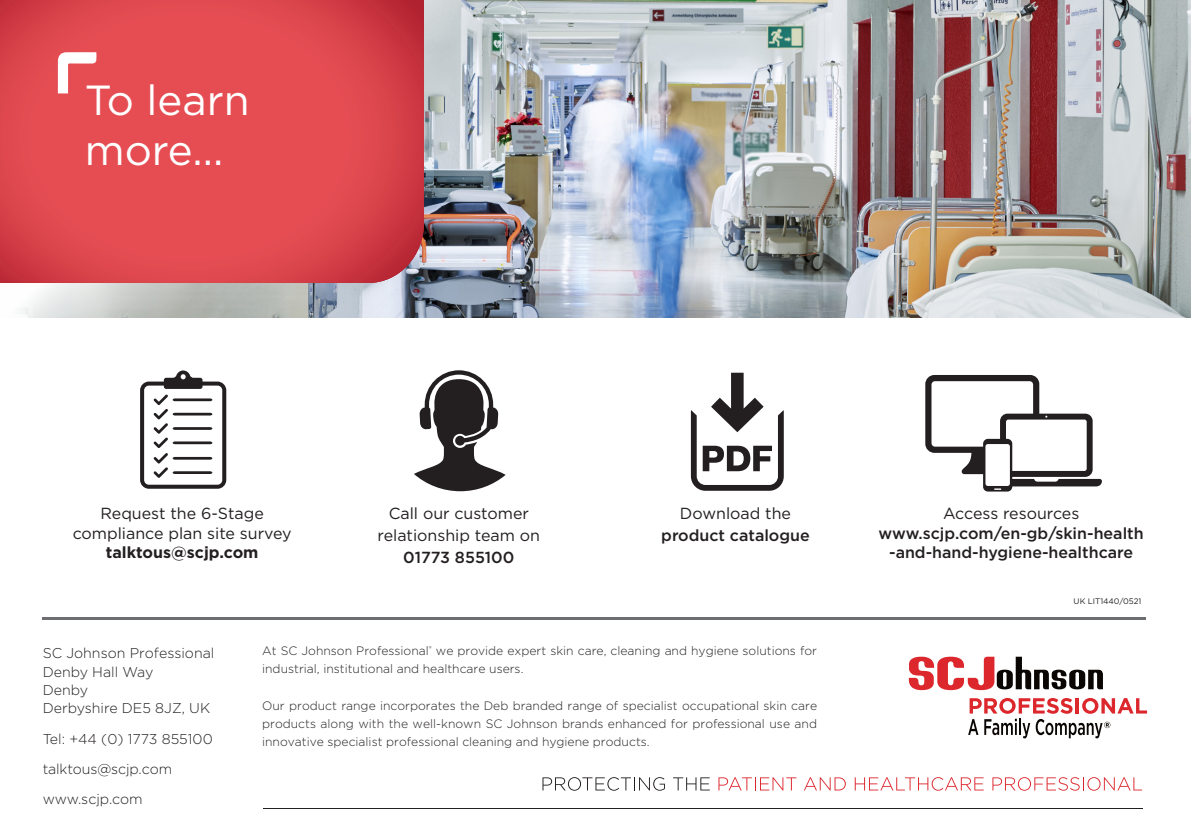
<style>
.page{position:relative;width:1191px;height:840px;background:#fff}
.page>*{position:absolute;margin:0;border:0;box-sizing:border-box;transform-origin:0 0}
.t1{font:42px/50.4px "Gotham";color:#fff}
.t2{font:16px/19.2px "Gotham";color:#231f20;text-align:center}
.t3{font:500 16px/19.2px "Gotham";color:#231f20;text-align:center}
.t4{font:700 16px "Gotham";color:#231f20}
.t5{font:300 14.2px/18.2px "Gotham";color:#231f20}
.t6{font:300 12.2px/18.2px "Gotham";color:#231f20}
.t7{font:8px "Gotham";color:#231f20}
</style>
<div class="page">
<img style="left:22px;top:0;width:1169px;height:317px">
<svg style="left:0;top:0;width:424px;height:283px"></svg>
<svg style="left:414px;top:370px;width:91px;height:121px"></svg>
<svg style="left:691px;top:372px;width:92px;height:118px"></svg>
<svg style="left:140px;top:370px;width:86px;height:118px"></svg>
<svg style="left:925px;top:375px;width:176px;height:116px"></svg>
<svg style="left:58px;top:52px;width:39px;height:41px"></svg>
<hr style="left:43px;top:617px;width:1103px;height:2px;background:#6d6e71">
<hr style="left:263px;top:807px;width:880px;height:1px;background:#231f20">
<svg style="left:542px;top:777px;width:123px;height:13px"></svg>
<svg style="left:673px;top:777px;width:37px;height:13px"></svg>
<svg style="left:718px;top:777px;width:78px;height:13px"></svg>
<svg style="left:804px;top:777px;width:42px;height:13px"></svg>
<svg style="left:854px;top:777px;width:129px;height:13px"></svg>
<svg style="left:992px;top:777px;width:150px;height:13px"></svg>
<svg style="left:908px;top:656px;width:195px;height:33px"></svg>
<svg style="left:968px;top:698px;width:179px;height:40px"></svg>
<h1 class="t1" style="left:85px;top:75px;width:166px">To learn more...</h1>
<h2 class="t2" style="left:73px;top:503px;width:220px">Request the 6-Stage compliance plan site survey</h2>
<h2 class="t4" style="left:106px;top:542px;width:154px">talktous@scjp.com</h2>
<h2 class="t2" style="left:377px;top:502px;width:164px;line-height:22px">Call our customer relationship team on</h2>
<h2 class="t3" style="left:403px;top:547px;width:113px">01773 855100</h2>
<h2 class="t2" style="left:680px;top:503px;width:113px">Download the</h2>
<h2 class="t3" style="left:661px;top:525px;width:150px">product catalogue</h2>
<p class="t5" style="left:43px;top:643px;width:173px">SC Johnson Professional<br>Denby Hall Way<br>Denby<br>Derbyshire DE5 8JZ, UK</p>
<p class="t5" style="left:43px;top:722px;width:171px;line-height:30.4px">Tel: +44 (0) 1773 855100 talktous@scjp.com www.scjp.com</p>
<p class="t6" style="left:262px;top:641px;width:556px">At SC Johnson Professional<sup>®</sup> we provide expert skin care, cleaning and hygiene solutions for industrial, institutional and healthcare users.</p>
<p class="t6" style="left:262px;top:695px;width:556px;text-align:justify">Our product range incorporates the Deb branded range of specialist occupational skin care products along with the well-known SC Johnson brands enhanced for professional use and innovative specialist professional cleaning and hygiene products.</p>
<h2 class="t2" style="left:943px;top:503px;width:138px">Access resources</h2>
<h2 class="t3" style="left:878px;top:523px;width:266px">www.scjp.com/en-gb/skin-health -and-hand-hygiene-healthcare</h2>
<p class="t7" style="left:1073px;top:595px;width:69px">UK LIT1440/0521</p>
</div>
